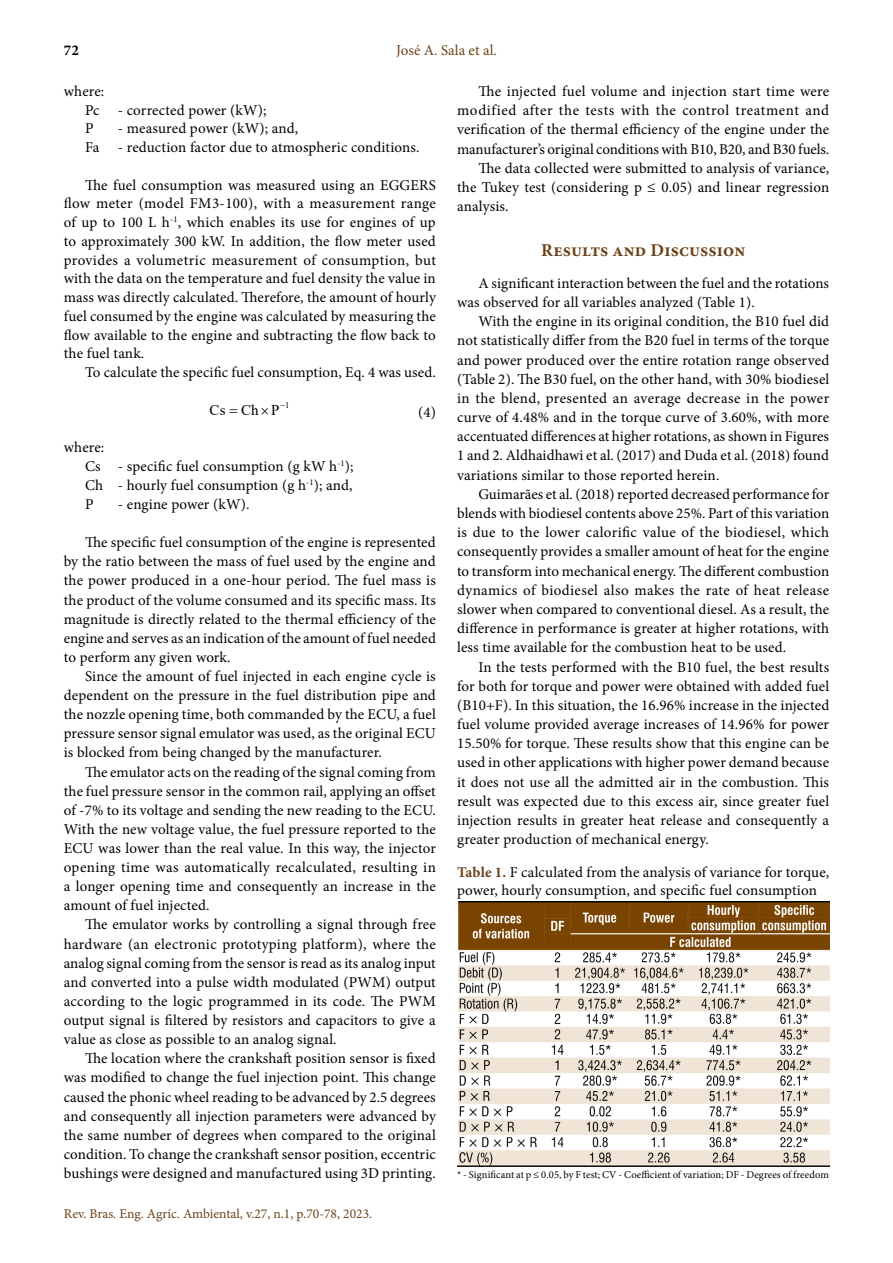
<style>
.page{position:relative;width:893px;height:1263px;background:#fff}
.page>*{position:absolute;margin:0;border:0;box-sizing:border-box;transform-origin:0 0}
.t1{font:700 18px "Minion Pro";letter-spacing:.01em;color:#6c4119}
.t2{font:15px/19px "Minion Pro";letter-spacing:.005em;color:#000;text-align:justify}
.t3{font:15px "Minion Pro";letter-spacing:.04em;color:#000}
.t4{font:15px "Minion Pro";color:#6c4119}
.t5{font:15px "Times New Roman";color:#000}
.t6{font:700 15px "Minion Pro";color:#000}
.t7{font:13.5px "Minion Pro";color:#6c4119}
.t8{font:10.5px "Minion Pro";letter-spacing:.005em;color:#000}
.t9{font:8.7px "Times New Roman";color:#000}
.s1{font-weight:700;color:#6c4119}
</style>
<div class="page">
<img style="left:457px;top:902px;width:372px;height:264px">
<p class="t6" style="left:64px;top:40px;width:16px">72</p>
<p class="t4" style="left:396px;top:40px;width:102px">José A. Sala et al.</p>
<p class="t2" style="left:85px;top:82px;width:183px;text-align:left;text-indent:-21px">where:<br>Pc - corrected power (kW);<br>P</p>
<p class="t2" style="left:85px;top:119px;width:336px;text-indent:33px">- measured power (kW); and,<br>Fa - reduction factor due to atmospheric conditions.</p>
<p class="t2" style="left:64px;top:176px;width:374px;text-indent:21px">The fuel consumption was measured using an EGGERS flow meter (model FM3-100), with a measurement range of up to 100 L h<sup>-1</sup>, which enables its use for engines of up to approximately 300 kW. In addition, the flow meter used provides a volumetric measurement of consumption, but with the data on the temperature and fuel density the value in mass was directly calculated. Therefore, the amount of hourly fuel consumed by the engine was calculated by measuring the flow available to the engine and subtracting the flow back to the fuel tank.</p>
<p class="t2" style="left:85px;top:363px;width:352px">To calculate the specific fuel consumption, Eq. 4 was used.</p>
<p class="t9" style="left:280px;top:399px;width:11px">−1</p>
<p class="t5" style="left:210px;top:399px;width:72px">Cs Ch P</p>
<p class="t2" style="left:85px;top:437px;width:270px;text-align:left;text-indent:-21px">where:<br>Cs - specific fuel consumption (g kW h<sup>-1</sup>);<br>Ch - hourly fuel consumption (g h<sup>-1</sup>); and,<br>P</p>
<p class="t2" style="left:418px;top:402px;width:19px">(4)</p>
<p class="t2" style="left:118px;top:495px;width:133px">- engine power (kW).</p>
<p class="t2" style="left:64px;top:533px;width:374px;text-indent:21px">The specific fuel consumption of the engine is represented by the ratio between the mass of fuel used by the engine and the power produced in a one-hour period. The fuel mass is the product of the volume consumed and its specific mass. Its magnitude is directly related to the thermal efficiency of the engine and serves as an indication of the amount of fuel needed to perform any given work.</p>
<p class="t2" style="left:64px;top:667px;width:374px;text-indent:21px">Since the amount of fuel injected in each engine cycle is dependent on the pressure in the fuel distribution pipe and the nozzle opening time, both commanded by the ECU, a fuel pressure sensor signal emulator was used, as the original ECU is blocked from being changed by the manufacturer.</p>
<p class="t2" style="left:64px;top:762px;width:374px;text-indent:21px">The emulator acts on the reading of the signal coming from the fuel pressure sensor in the common rail, applying an offset of -7% to its voltage and sending the new reading to the ECU.<br>With the new voltage value, the fuel pressure reported to the ECU was lower than the real value. In this way, the injector opening time was automatically recalculated, resulting in a longer opening time and consequently an increase in the amount of fuel injected.</p>
<p class="t2" style="left:64px;top:915px;width:374px;text-indent:21px">The emulator works by controlling a signal through free hardware (an electronic prototyping platform), where the analog signal coming from the sensor is read as its analog input and converted into a pulse width modulated (PWM) output according to the logic programmed in its code. The PWM output signal is filtered by resistors and capacitors to give a value as close as possible to an analog signal.</p>
<p class="t2" style="left:64px;top:1049px;width:374px;text-indent:21px">The location where the crankshaft position sensor is fixed was modified to change the fuel injection point. This change caused the phonic wheel reading to be advanced by 2.5 degrees and consequently all injection parameters were advanced by the same number of degrees when compared to the original condition. To change the crankshaft sensor position, eccentric bushings were designed and manufactured using 3D printing.</p>
<p class="t7" style="left:64px;top:1204px;width:310px">Rev. Bras. Eng. Agríc. Ambiental, v.27, n.1, p.70-78, 2023.</p>
<p class="t2" style="left:478px;top:82px;width:352px">The injected fuel volume and injection start time were</p>
<p class="t3" style="left:457px;top:100px;width:373px">modified after the tests with the control treatment and</p>
<p class="t2" style="left:457px;top:120px;width:374px">verification of the thermal efficiency of the engine under the</p>
<p class="t2" style="left:457px;top:139px;width:374px">manufacturer’s original conditions with B10, B20, and B30 fuels.</p>
<p class="t2" style="left:478px;top:158px;width:352px">The data collected were submitted to analysis of variance,</p>
<p class="t2" style="left:457px;top:178px;width:374px">the Tukey test (considering p ≤ 0.05) and linear regression</p>
<p class="t2" style="left:457px;top:197px;width:53px">analysis.</p>
<p class="t1" style="left:541px;top:237px;width:206px">Results and Discussion</p>
<p class="t2" style="left:457px;top:273px;width:373px;text-indent:21px">A significant interaction between the fuel and the rotations was observed for all variables analyzed (Table 1).</p>
<p class="t2" style="left:457px;top:312px;width:374px;text-indent:21px">With the engine in its original condition, the B10 fuel did not statistically differ from the B20 fuel in terms of the torque and power produced over the entire rotation range observed (Table 2). The B30 fuel, on the other hand, with 30% biodiesel in the blend, presented an average decrease in the power curve of 4.48% and in the torque curve of 3.60%, with more accentuated differences at higher rotations, as shown in Figures 1 and 2. Aldhaidhawi et al. (2017) and Duda et al. (2018) found variations similar to those reported herein.</p>
<p class="t2" style="left:457px;top:484px;width:374px;text-indent:21px">Guimarães et al. (2018) reported decreased performance for blends with biodiesel contents above 25%. Part of this variation is due to the lower calorific value of the biodiesel, which consequently provides a smaller amount of heat for the engine to transform into mechanical energy. The different combustion dynamics of biodiesel also makes the rate of heat release slower when compared to conventional diesel. As a result, the difference in performance is greater at higher rotations, with less time available for the combustion heat to be used.</p>
<p class="t2" style="left:457px;top:657px;width:374px;text-indent:21px">In the tests performed with the B10 fuel, the best results for both for torque and power were obtained with added fuel (B10+F). In this situation, the 16.96% increase in the injected fuel volume provided average increases of 14.96% for power 15.50% for torque. These results show that this engine can be used in other applications with higher power demand because it does not use all the admitted air in the combustion. This result was expected due to this excess air, since greater fuel injection results in greater heat release and consequently a greater production of mechanical energy.</p>
<p class="t2" style="left:457px;top:862px;width:374px"><span class="s1">Table 1.</span> F calculated from the analysis of variance for torque, power, hourly consumption, and specific fuel consumption</p>
<p class="t8" style="left:457px;top:1167px;width:373px">* - Significant at p ≤ 0.05, by F test; CV - Coefficient of variation; DF - Degrees of freedom</p>
</div>
